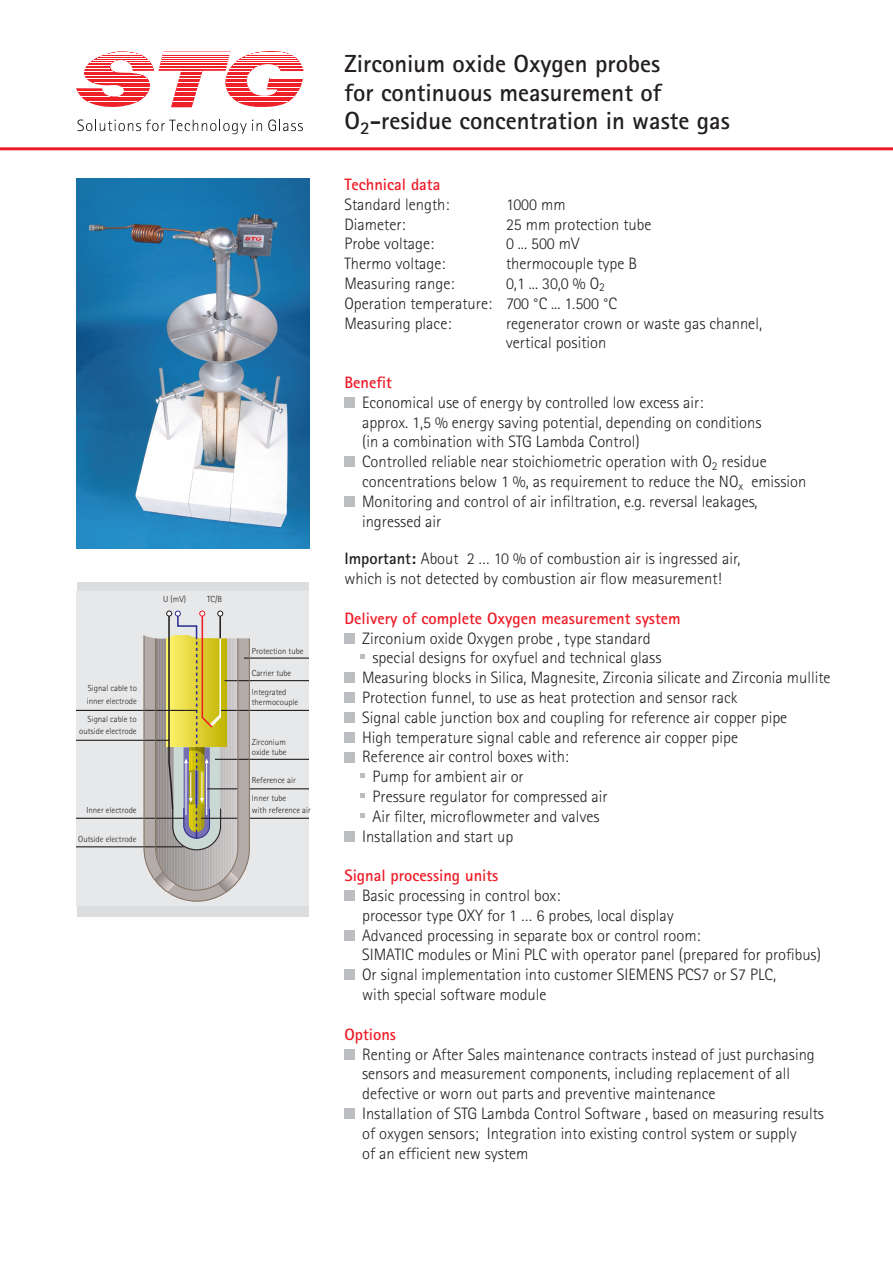
<style>
.page{position:relative;width:893px;height:1263px;background:#fff}
.page>*{position:absolute;margin:0;border:0;box-sizing:border-box;transform-origin:0 0}
.t1{font:700 24.75px/28.5px "Rotis Sans Serif";color:#231f20}
.t2{font:300 16.5px/19.8px "Rotis Sans Serif";color:#231f20}
.t3{font:700 16.5px "Rotis Sans Serif";color:#ee1c28}
.t4{font:300 8.85px/12.3px "Rotis Sans Serif";color:#231f20}
.t5{font:300 8.85px "Rotis Semi Sans";color:#231f20}
.s1{font-weight:700}
</style>
<div class="page">
<img style="left:77px;top:179px;width:232px;height:370px">
<div style="left:344px;top:397px;width:11px;height:11px;background:#bcbdc0"></div>
<div style="left:344px;top:633px;width:11px;height:11px;background:#bcbdc0"></div>
<div style="left:344px;top:1049px;width:11px;height:10px;background:#bcbdc0"></div>
<div style="left:344px;top:890px;width:11px;height:11px;background:#bcbdc0"></div>
<div style="left:344px;top:457px;width:11px;height:10px;background:#bcbdc0"></div>
<div style="left:344px;top:496px;width:11px;height:11px;background:#bcbdc0"></div>
<svg style="left:360px;top:655px;width:5px;height:4px"></svg>
<div style="left:344px;top:673px;width:11px;height:10px;background:#bcbdc0"></div>
<div style="left:344px;top:692px;width:11px;height:11px;background:#bcbdc0"></div>
<div style="left:344px;top:712px;width:11px;height:11px;background:#bcbdc0"></div>
<div style="left:344px;top:732px;width:11px;height:11px;background:#bcbdc0"></div>
<div style="left:344px;top:752px;width:11px;height:10px;background:#bcbdc0"></div>
<svg style="left:360px;top:773px;width:5px;height:5px"></svg>
<svg style="left:360px;top:793px;width:5px;height:4px"></svg>
<svg style="left:360px;top:813px;width:5px;height:4px"></svg>
<div style="left:344px;top:831px;width:11px;height:11px;background:#bcbdc0"></div>
<div style="left:344px;top:930px;width:11px;height:11px;background:#bcbdc0"></div>
<div style="left:344px;top:970px;width:11px;height:10px;background:#bcbdc0"></div>
<div style="left:344px;top:1108px;width:11px;height:11px;background:#bcbdc0"></div>
<hr style="left:0;top:147px;width:893px;height:3px;background:#ee1c28">
<svg style="left:76px;top:51px;width:228px;height:57px"></svg>
<svg style="left:77px;top:119px;width:185px;height:15px"></svg>
<svg style="left:268px;top:119px;width:35px;height:12px"></svg>
<div style="left:77px;top:582px;width:232px;height:334px;background:#dcdddf"></div>
<div style="left:77px;top:592px;width:232px;height:314px;background:#e7e8e9"></div>
<hr style="left:207px;top:788px;width:102px;height:1px;background:#231f20">
<hr style="left:201px;top:818px;width:108px;height:1px;background:#231f20">
<hr style="left:77px;top:818px;width:108px;height:1px;background:#231f20">
<hr style="left:77px;top:846px;width:107px;height:1px;background:#231f20">
<hr style="left:77px;top:740px;width:92px;height:1px;background:#231f20">
<hr style="left:77px;top:710px;width:120px;height:1px;background:#231f20">
<hr style="left:224px;top:680px;width:85px;height:1px;background:#231f20">
<hr style="left:244px;top:657px;width:65px;height:2px;background:#231f20">
<hr style="left:220px;top:710px;width:89px;height:1px;background:#231f20">
<hr style="left:215px;top:759px;width:94px;height:1px;background:#231f20">
<svg style="left:137px;top:611px;width:122px;height:290px"></svg>
<p class="t4" style="left:163px;top:594px;width:24px">U (mV)</p>
<p class="t4" style="left:207px;top:594px;width:16px">TC/B</p>
<p class="t4" style="left:87px;top:683px;width:52px">Signal cable to inner electrode</p>
<p class="t4" style="left:79px;top:714px;width:59px;text-align:right">Signal cable to outside electrode</p>
<p class="t4" style="left:252px;top:645px;width:53px">Protection tube</p>
<p class="t4" style="left:252px;top:665px;width:41px;line-height:18.5px">Carrier tube<br>Integrated</p>
<p class="t4" style="left:252px;top:697px;width:48px">thermocouple</p>
<p class="t4" style="left:252px;top:737px;width:36px;line-height:10.5px">Zirconium oxide tube</p>
<p class="t4" style="left:252px;top:772px;width:45px;line-height:17.7px">Reference air<br>Inner tube</p>
<p class="t4" style="left:86px;top:804px;width:52px">Inner electrode</p>
<p class="t4" style="left:252px;top:805px;width:61px">with reference air</p>
<p class="t5" style="left:78px;top:836px;width:60px">Outside electrode</p>
<h1 class="t1" style="left:344px;top:52px;width:387px">Zirconium oxide Oxygen probes<br>for continuous measurement of<br>O<sub>2</sub>-residue concentration in waste gas</h1>
<p class="t3" style="left:344px;top:179px;width:97px">Technical data</p>
<p class="t2" style="left:344px;top:196px;width:107px">Standard length:</p>
<p class="t2" style="left:506px;top:196px;width:61px">1000 mm</p>
<p class="t2" style="left:344px;top:216px;width:63px">Diameter:</p>
<p class="t2" style="left:506px;top:216px;width:147px">25 mm protection tube</p>
<p class="t2" style="left:344px;top:236px;width:91px">Probe voltage:</p>
<p class="t2" style="left:506px;top:236px;width:75px">0 ... 500 mV</p>
<p class="t2" style="left:344px;top:255px;width:103px">Thermo voltage:</p>
<p class="t2" style="left:506px;top:255px;width:133px">thermocouple type B</p>
<p class="t2" style="left:344px;top:275px;width:111px">Measuring range:</p>
<p class="t2" style="left:344px;top:275px;width:274px;text-indent:162px">0,1 ... 30,0 % O<sub>2<br></sub>Operation temperature: 700 °C ... 1.500 °C<br>Measuring place:</p>
<p class="t2" style="left:506px;top:315px;width:258px">regenerator crown or waste gas channel, vertical position</p>
<p class="t3" style="left:344px;top:377px;width:49px">Benefit</p>
<p class="t2" style="left:362px;top:394px;width:446px">Economical use of energy by controlled low excess air:<br>approx. 1,5 % energy saving potential, depending on conditions<br>(in a combination with STG Lambda Control)<br>Controlled reliable near stoichiometric operation with O<sub>2</sub> residue concentrations below 1 %, as requirement to reduce the NO<sub>x</sub> emission Monitoring and control of air infiltration, e.g. reversal leakages, ingressed air</p>
<p class="t2" style="left:344px;top:551px;width:397px"><span class="s1">Important:</span> About 2 … 10 % of combustion air is ingressed air, which is not detected by combustion air flow measurement!</p>
<p class="t3" style="left:344px;top:612px;width:338px">Delivery of complete Oxygen measurement system</p>
<p class="t2" style="left:362px;top:630px;width:290px">Zirconium oxide Oxygen probe , type standard</p>
<p class="t2" style="left:373px;top:650px;width:290px">special designs for oxyfuel and technical glass</p>
<p class="t2" style="left:362px;top:669px;width:470px">Measuring blocks in Silica, Magnesite, Zirconia silicate and Zirconia mullite</p>
<p class="t2" style="left:362px;top:689px;width:377px">Protection funnel, to use as heat protection and sensor rack</p>
<p class="t2" style="left:362px;top:709px;width:427px">Signal cable junction box and coupling for reference air copper pipe</p>
<p class="t2" style="left:362px;top:729px;width:378px">High temperature signal cable and reference air copper pipe</p>
<p class="t2" style="left:362px;top:749px;width:208px">Reference air control boxes with:</p>
<p class="t2" style="left:373px;top:768px;width:153px">Pump for ambient air or</p>
<p class="t2" style="left:373px;top:788px;width:237px">Pressure regulator for compressed air</p>
<p class="t2" style="left:373px;top:808px;width:229px">Air filter, microflowmeter and valves</p>
<p class="t2" style="left:362px;top:828px;width:153px">Installation and start up</p>
<p class="t3" style="left:344px;top:870px;width:155px">Signal processing units</p>
<p class="t2" style="left:362px;top:887px;width:460px">Basic processing in control box:<br>processor type OXY for 1 … 6 probes, local display<br>Advanced processing in separate box or control room:<br>SIMATIC modules or Mini PLC with operator panel (prepared for profibus)<br>Or signal implementation into customer SIEMENS PCS7 or S7 PLC,<br>with special software module</p>
<p class="t3" style="left:344px;top:1028px;width:53px">Options</p>
<p class="t2" style="left:362px;top:1046px;width:463px">Renting or After Sales maintenance contracts instead of just purchasing sensors and measurement components, including replacement of all defective or worn out parts and preventive maintenance<br>Installation of STG Lambda Control Software , based on measuring results of oxygen sensors; Integration into existing control system or supply<br>of an efficient new system</p>
</div>
